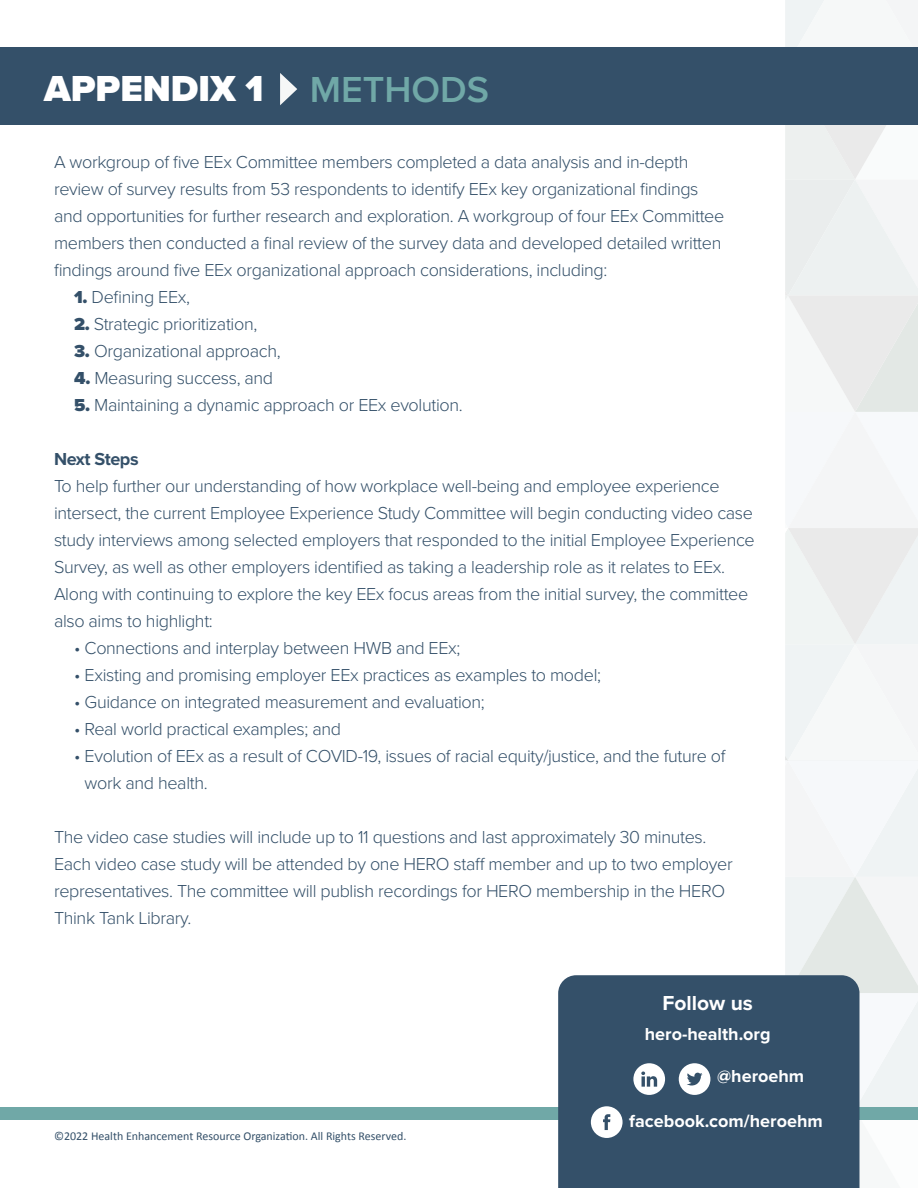
<style>
.page{position:relative;width:918px;height:1188px;background:#fff}
.page>*{position:absolute;margin:0;border:0;box-sizing:border-box;transform-origin:0 0}
.t1{font:900 37.5px "Proxima Nova";color:#fff}
.t2{font:700 21px "Proxima Nova";color:#fff}
.t3{font:300 18px/27px "Proxima Nova";letter-spacing:-.02em;color:#345069}
.t4{font:700 18px "Proxima Nova";color:#fff}
.t5{font:700 18px "Proxima Nova";letter-spacing:-.02em;color:#345069}
.t6{font:12px "Calibri";color:#345069}
.s1{font-weight:600;color:#70a8a7}
.s2{font-weight:900}
</style>
<div class="page">
<svg style="left:785px;top:0;width:133px;height:1107px"></svg>
<div style="left:0;top:48px;width:918px;height:77px;background:#345069"></div>
<svg style="left:280px;top:73px;width:17px;height:32px"></svg>
<div style="left:0;top:1107px;width:918px;height:13px;background:#70a8a7"></div>
<div style="left:558px;top:975px;width:302px;height:213px;background:#345069"></div>
<svg style="left:591px;top:1106px;width:32px;height:32px"></svg>
<svg style="left:679px;top:1063px;width:31px;height:32px"></svg>
<svg style="left:633px;top:1063px;width:32px;height:32px"></svg>
<h1 class="t1" style="left:44px;top:61px;width:447px">APPENDIX 1 <span class="s1">METHODS</span></h1>
<p class="t3" style="left:54px;top:148px;width:672px">A workgroup of five EEx Committee members completed a data analysis and in-depth review of survey results from 53 respondents to identify EEx key organizational findings and opportunities for further research and exploration. A workgroup of four EEx Committee members then conducted a final review of the survey data and developed detailed written findings around five EEx organizational approach considerations, including:</p>
<p class="t3" style="left:74px;top:283px;width:117px"><span class="s2">1.</span> Defining EEx,</p>
<p class="t3" style="left:74px;top:310px;width:185px"><span class="s2">2.</span> Strategic prioritization,</p>
<p class="t3" style="left:74px;top:337px;width:208px"><span class="s2">3.</span> Organizational approach,</p>
<p class="t3" style="left:74px;top:364px;width:201px"><span class="s2">4.</span> Measuring success, and</p>
<p class="t3" style="left:74px;top:391px;width:390px"><span class="s2">5.</span> Maintaining a dynamic approach or EEx evolution.</p>
<p class="t5" style="left:54px;top:446px;width:86px">Next Steps</p>
<p class="t3" style="left:54px;top:472px;width:702px">To help further our understanding of how workplace well-being and employee experience intersect, the current Employee Experience Study Committee will begin conducting video case study interviews among selected employers that responded to the initial Employee Experience Survey, as well as other employers identified as taking a leadership role as it relates to EEx.<br>Along with continuing to explore the key EEx focus areas from the initial survey, the committee also aims to highlight:</p>
<p class="t3" style="left:74px;top:634px;width:388px">• Connections and interplay between HWB and EEx;</p>
<p class="t3" style="left:74px;top:661px;width:528px">• Existing and promising employer EEx practices as examples to model;</p>
<p class="t3" style="left:74px;top:688px;width:412px">• Guidance on integrated measurement and evaluation;</p>
<p class="t3" style="left:74px;top:715px;width:268px">• Real world practical examples; and</p>
<p class="t3" style="left:85px;top:742px;width:642px;text-indent:-10px">• Evolution of EEx as a result of COVID-19, issues of racial equity/justice, and the future of work and health.</p>
<p class="t3" style="left:54px;top:823px;width:680px">The video case studies will include up to 11 questions and last approximately 30 minutes.<br>Each video case study will be attended by one HERO staff member and up to two employer representatives. The committee will publish recordings for HERO membership in the HERO Think Tank Library.</p>
<p class="t2" style="left:662px;top:987px;width:92px">Follow us</p>
<p class="t4" style="left:645px;top:1021px;width:127px">hero-health.org</p>
<p class="t4" style="left:717px;top:1063px;width:89px">@heroehm</p>
<p class="t6" style="left:54px;top:1127px;width:354px">©2022 Health Enhancement Resource Organization. All Rights Reserved.</p>
<p class="t4" style="left:629px;top:1107px;width:195px">facebook.com/heroehm</p>
</div>
